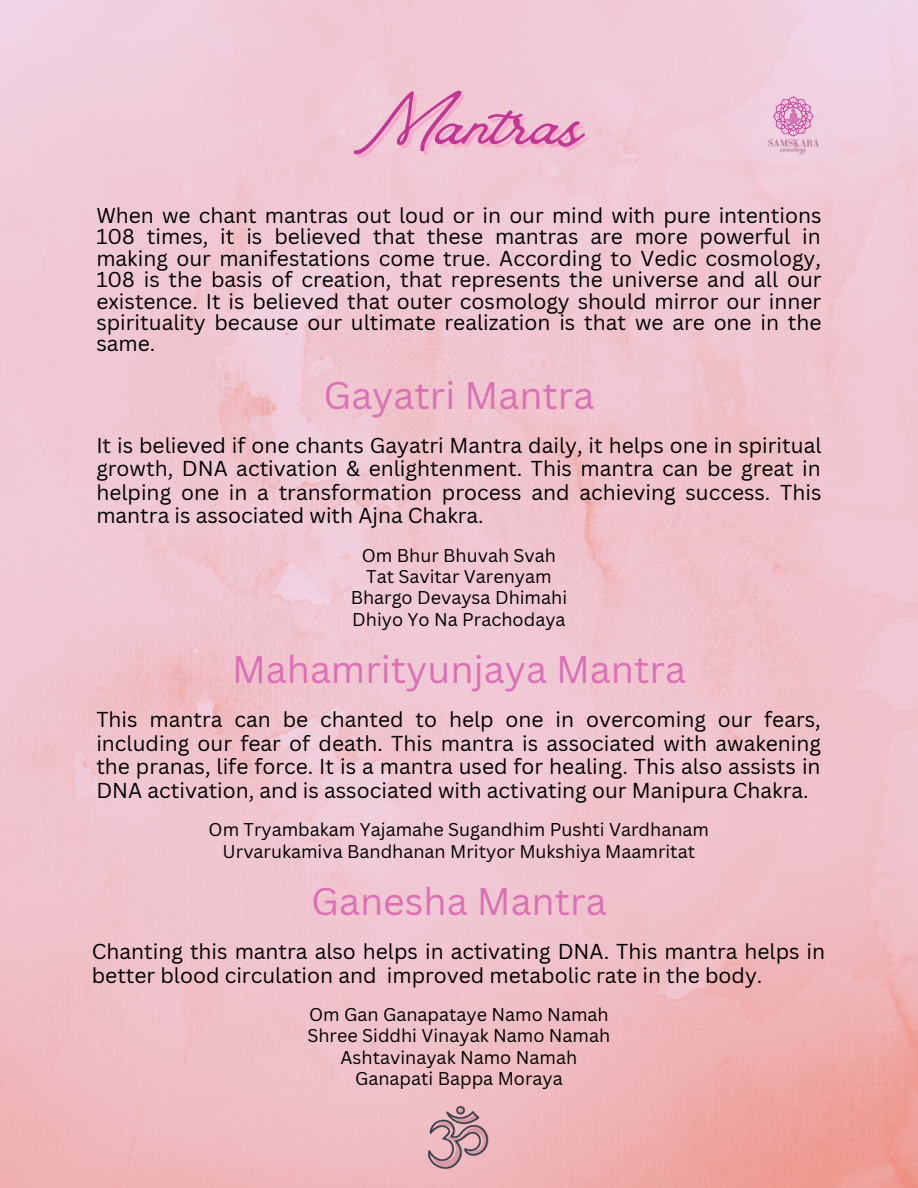
<style>
.page{position:relative;width:918px;height:1188px;background:#fff}
.page>*{position:absolute;margin:0;border:0;box-sizing:border-box;transform-origin:0 0}
.t1{font:78px "Vintage Goods";color:#c33794}
.t2{font:37.5px "Canva Sans";color:#db70b7}
.t3{font:21px/23.7px "Canva Sans";color:#000;text-align:justify}
.t4{font:18px/21.3px "Canva Sans";color:#000;text-align:center}
</style>
<div class="page">
<svg style="left:428px;top:1106px;width:62px;height:63px;background:#c89fa6"></svg>
<svg style="left:773px;top:96px;width:41px;height:39px;background:#e2a2ca"></svg>
<img style="left:765px;top:135px;width:57px;height:16px">
<img style="left:778px;top:144px;width:31px;height:13px">
<h1 class="t1" style="left:354px;top:76px;width:230px">Mantras</h1>
<p class="t3" style="left:96px;top:204px;width:727px;line-height:21.3px">When we chant mantras out loud or in our mind with pure intentions 108 times, it is believed that these mantras are more powerful in making our manifestations come true. According to Vedic cosmology, 108 is the basis of creation, that represents the universe and all our existence. It is believed that outer cosmology should mirror our inner spirituality because our ultimate realization is that we are one in the same.</p>
<h2 class="t2" style="left:324px;top:369px;width:272px">Gayatri Mantra</h2>
<p class="t3" style="left:96px;top:433px;width:727px">It is believed if one chants Gayatri Mantra daily, it helps one in spiritual growth, DNA activation &amp; enlightenment. This mantra can be great in helping one in a transformation process and achieving success. This mantra is associated with Ajna Chakra.</p>
<p class="t4" style="left:351px;top:544px;width:218px">Om Bhur Bhuvah Svah<br>Tat Savitar Varenyam<br>Bhargo Devaysa Dhimahi<br>Dhiyo Yo Na Prachodaya</p>
<h2 class="t2" style="left:232px;top:643px;width:455px">Mahamrityunjaya Mantra</h2>
<p class="t3" style="left:96px;top:707px;width:726px">This mantra can be chanted to help one in overcoming our fears, including our fear of death. This mantra is associated with awakening the pranas, life force. It is a mantra used for healing. This also assists in DNA activation, and is associated with activating our Manipura Chakra.</p>
<p class="t4" style="left:209px;top:819px;width:502px">Om Tryambakam Yajamahe Sugandhim Pushti Vardhanam<br>Urvarukamiva Bandhanan Mrityor Mukshiya Maamritat</p>
<h2 class="t2" style="left:311px;top:875px;width:297px">Ganesha Mantra</h2>
<p class="t3" style="left:92px;top:939px;width:735px">Chanting this mantra also helps in activating DNA. This mantra helps in better blood circulation and improved metabolic rate in the body.</p>
<p class="t4" style="left:307px;top:1003px;width:304px">Om Gan Ganapataye Namo Namah<br>Shree Siddhi Vinayak Namo Namah<br>Ashtavinayak Namo Namah<br>Ganapati Bappa Moraya</p>
</div>
